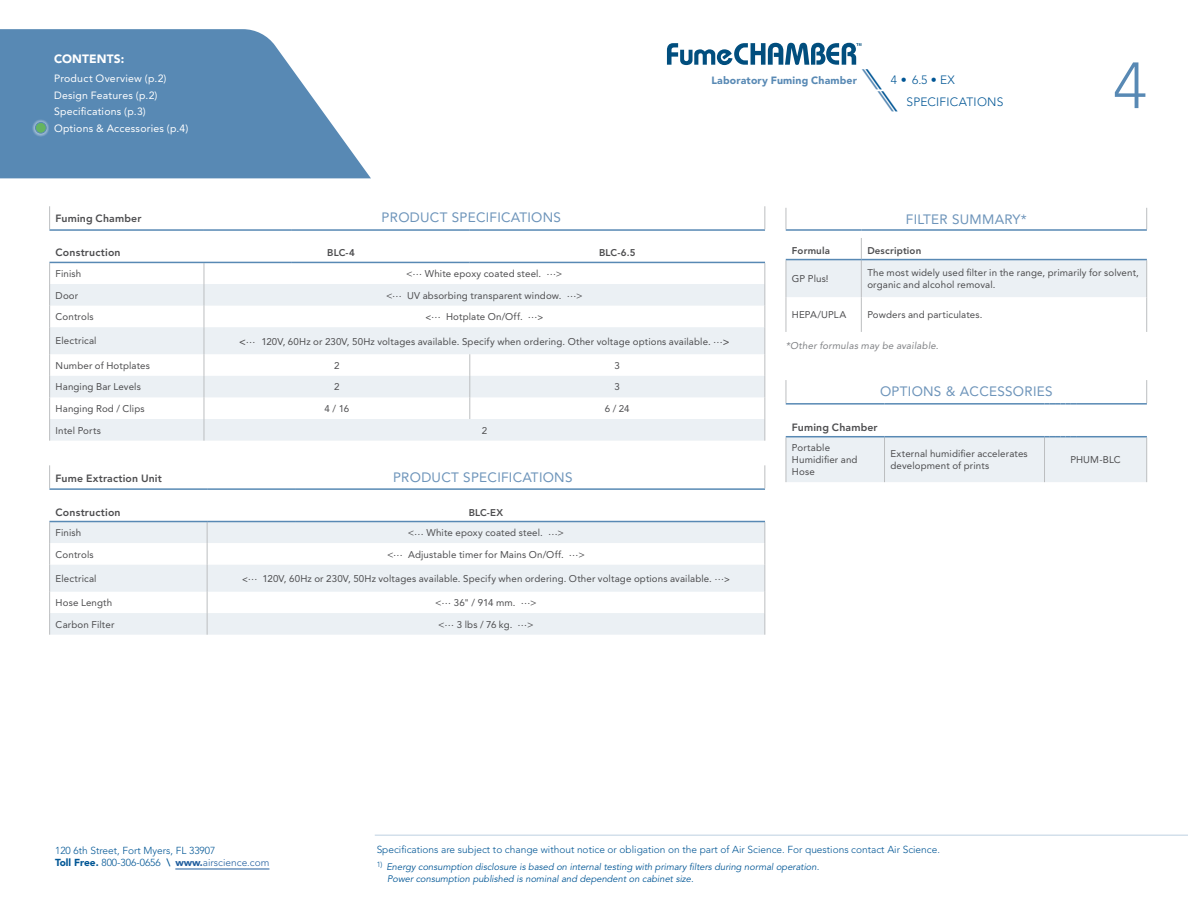
<style>
.page{position:relative;width:1188px;height:918px;background:#fff}
.page>*{position:absolute;margin:0;border:0;box-sizing:border-box;transform-origin:0 0}
.t1{font:300 64.5px "Avenir LT Std";color:#5889b4}
.t2{font:13.5px "Avenir LT Std";letter-spacing:.02em;color:#6d94ba}
.t3{font:300 12px "Avenir LT Std";letter-spacing:.02em;color:#005695}
.t4{font:900 12px "Avenir LT Std";letter-spacing:.01em;color:#fff}
.t5{font:10.5px/16.5px "Avenir LT Std";letter-spacing:.02em;color:#fff}
.t6{font:800 10.5px "Avenir LT Std";letter-spacing:.015em;color:#4d4d4f}
.t7{font:900 10.5px "Avenir LT Std";letter-spacing:.015em;color:#5889b4}
.t8{font:300 10.2px/12px "Avenir LT Std";color:#005695}
.t9{font:9.75px/12px "Avenir LT Std";letter-spacing:.015em;color:#4d4d4f}
.t10{font:800 9.75px "Avenir LT Std";letter-spacing:.015em;color:#4d4d4f}
.t11{font:italic 9.75px "Avenir LT Std";letter-spacing:.02em;color:#808285}
.t12{font:italic 9.3px/12px "Avenir LT Std";color:#005695}
.s1{font-family:"ITC Avant Garde Std";font-weight:400;font-style:italic;font-size:24px;color:#5889b4}
.s2{font-family:"ITC Avant Garde Std";font-weight:400;font-style:italic;font-size:24px}
.s3{font-family:"Bauhaus Std";font-weight:500}
.s4{font-family:"Bauhaus Std";font-weight:500;font-size:11.25px}
.s5{font-weight:900}
.s6{font-weight:800}
.s7{font-weight:900;color:#215e9e}
.s8{color:#215e9e}
</style>
<div class="page">
<svg style="left:0;top:29px;width:371px;height:149px;background:#709abf"></svg>
<hr style="left:175px;top:869px;width:94px;height:1px;background:#215e9e">
<hr style="left:375px;top:835px;width:813px;height:1px;background:#5889b4">
<svg style="left:32px;top:119px;width:17px;height:17px"></svg>
<div style="left:35px;top:122px;width:11px;height:11px;background:#65b460;border-radius:50%"></div>
<div style="left:35px;top:122px;width:11px;height:11px;border:1px solid #5889b4;border-radius:50%"></div>
<svg style="left:49px;top:465px;width:1px;height:23px"></svg>
<svg style="left:49px;top:522px;width:717px;height:113px"></svg>
<hr style="left:49px;top:488px;width:158px;height:2px;background:#5889b4">
<hr style="left:207px;top:488px;width:88px;height:2px;background:#5889b4">
<hr style="left:295px;top:488px;width:470px;height:2px;background:#5889b4">
<hr style="left:49px;top:521px;width:158px;height:1px;background:#5889b4">
<hr style="left:207px;top:521px;width:88px;height:1px;background:#5889b4">
<hr style="left:295px;top:521px;width:470px;height:1px;background:#5889b4">
<svg style="left:765px;top:465px;width:1px;height:23px"></svg>
<svg style="left:1146px;top:380px;width:1px;height:23px"></svg>
<svg style="left:786px;top:380px;width:1px;height:23px"></svg>
<hr style="left:786px;top:403px;width:99px;height:2px;background:#5889b4">
<hr style="left:885px;top:403px;width:160px;height:2px;background:#5889b4">
<svg style="left:1045px;top:403px;width:31px;height:2px"></svg>
<hr style="left:1076px;top:403px;width:71px;height:2px;background:#5889b4">
<div style="left:786px;top:436px;width:361px;height:46px;background:#ebf0f4"></div>
<hr style="left:1076px;top:436px;width:71px;height:1px;background:#5889b4">
<svg style="left:50px;top:263px;width:715px;height:21px"></svg>
<svg style="left:50px;top:284px;width:715px;height:157px;fill:#ebf0f4"></svg>
<svg style="left:470px;top:354px;width:1px;height:65px"></svg>
<svg style="left:765px;top:263px;width:1px;height:178px"></svg>
<svg style="left:49px;top:206px;width:1px;height:23px"></svg>
<svg style="left:49px;top:263px;width:1px;height:178px"></svg>
<svg style="left:204px;top:263px;width:1px;height:178px"></svg>
<hr style="left:49px;top:229px;width:155px;height:2px;background:#5889b4">
<hr style="left:204px;top:229px;width:88px;height:2px;background:#5889b4">
<hr style="left:292px;top:229px;width:178px;height:2px;background:#5889b4">
<hr style="left:470px;top:229px;width:295px;height:2px;background:#5889b4">
<hr style="left:49px;top:262px;width:155px;height:1px;background:#5889b4">
<hr style="left:204px;top:262px;width:88px;height:1px;background:#5889b4">
<hr style="left:292px;top:262px;width:178px;height:1px;background:#5889b4">
<hr style="left:470px;top:262px;width:295px;height:1px;background:#5889b4">
<svg style="left:765px;top:206px;width:1px;height:23px"></svg>
<svg style="left:1146px;top:208px;width:1px;height:21px"></svg>
<svg style="left:786px;top:238px;width:361px;height:93px"></svg>
<svg style="left:786px;top:208px;width:1px;height:21px"></svg>
<hr style="left:786px;top:260px;width:1px;height:37px;background:#bcbec0">
<hr style="left:1146px;top:260px;width:1px;height:37px;background:#bcbec0">
<hr style="left:786px;top:297px;width:1px;height:35px;background:#bcbec0">
<hr style="left:1146px;top:297px;width:1px;height:35px;background:#bcbec0">
<hr style="left:861px;top:260px;width:1px;height:37px;background:#bcbec0">
<hr style="left:861px;top:297px;width:1px;height:35px;background:#bcbec0">
<hr style="left:786px;top:259px;width:75px;height:1px;background:#5889b4">
<hr style="left:861px;top:259px;width:286px;height:1px;background:#5889b4">
<hr style="left:786px;top:229px;width:75px;height:2px;background:#5889b4">
<hr style="left:861px;top:229px;width:286px;height:2px;background:#5889b4">
<svg style="left:667px;top:43px;width:194px;height:22px"></svg>
<p class="t4" style="left:54px;top:51px;width:72px">CONTENTS:</p>
<p class="t5" style="left:54px;top:70px;width:136px">Product Overview (p.2)<br>Design Features (p.2)<br>Specifications (p.3)<br>Options &amp; Accessories (p.4)</p>
<p class="t7" style="left:711px;top:74px;width:147px">Laboratory Fuming Chamber</p>
<p class="t3" style="left:866px;top:73px;width:90px"><span class="s1">\</span><span class="s2">\</span>4 • 6.5 • EX</p>
<p class="t3" style="left:882px;top:95px;width:123px"><span class="s1">\</span><span class="s2">\</span>SPECIFICATIONS</p>
<h1 class="t1" style="left:1113px;top:48px;width:35px">4</h1>
<p class="t6" style="left:56px;top:213px;width:87px">Fuming Chamber</p>
<h2 class="t2" style="left:382px;top:210px;width:181px">PRODUCT SPECIFICATIONS</h2>
<p class="t6" style="left:56px;top:247px;width:66px">Construction</p>
<p class="t10" style="left:327px;top:247px;width:29px">BLC-4</p>
<p class="t10" style="left:599px;top:247px;width:38px">BLC-6.5</p>
<p class="t9" style="left:56px;top:268px;width:27px">Finish</p>
<p class="t9" style="left:406px;top:268px;width:158px">&lt;… White epoxy coated steel. …&gt;</p>
<p class="t9" style="left:56px;top:289px;width:24px">Door</p>
<p class="t9" style="left:386px;top:289px;width:198px">&lt;… UV absorbing transparent window. …&gt;</p>
<p class="t9" style="left:56px;top:311px;width:40px">Controls</p>
<p class="t9" style="left:426px;top:311px;width:119px"><span class="s3">&lt;</span>… Hotplate On/Off. …<span class="s3">&gt;</span></p>
<p class="t9" style="left:56px;top:335px;width:43px">Electrical</p>
<p class="t9" style="left:239px;top:335px;width:492px"><span class="s4">&lt;</span>… 120V, 60Hz or 230V, 50Hz voltages available. Specify when ordering. Other voltage options available. …<span class="s4">&gt;</span></p>
<p class="t9" style="left:56px;top:359px;width:96px">Number of Hotplates</p>
<p class="t9" style="left:334px;top:359px;width:7px">2</p>
<p class="t9" style="left:615px;top:359px;width:7px">3</p>
<p class="t9" style="left:56px;top:381px;width:87px">Hanging Bar Levels</p>
<p class="t9" style="left:334px;top:381px;width:7px">2</p>
<p class="t9" style="left:615px;top:381px;width:7px">3</p>
<p class="t9" style="left:56px;top:403px;width:91px">Hanging Rod / Clips</p>
<p class="t9" style="left:325px;top:403px;width:26px">4 / 16</p>
<p class="t9" style="left:605px;top:403px;width:26px">6 / 24</p>
<p class="t9" style="left:56px;top:424px;width:47px">Intel Ports</p>
<p class="t9" style="left:482px;top:424px;width:7px">2</p>
<p class="t6" style="left:56px;top:472px;width:108px">Fume Extraction Unit</p>
<h2 class="t2" style="left:393px;top:469px;width:181px">PRODUCT SPECIFICATIONS</h2>
<p class="t6" style="left:56px;top:506px;width:66px">Construction</p>
<p class="t10" style="left:469px;top:506px;width:36px">BLC-EX</p>
<p class="t9" style="left:56px;top:527px;width:27px">Finish</p>
<p class="t9" style="left:408px;top:527px;width:158px">&lt;… White epoxy coated steel. …&gt;</p>
<p class="t9" style="left:56px;top:548px;width:40px">Controls</p>
<p class="t9" style="left:387px;top:548px;width:199px">&lt;… Adjustable timer for Mains On/Off. …&gt;</p>
<p class="t9" style="left:56px;top:573px;width:43px">Electrical</p>
<p class="t9" style="left:242px;top:573px;width:489px"><span class="s3">&lt;</span>… 120V, 60Hz or 230V, 50Hz voltages available. Specify when ordering. Other voltage options available. …<span class="s3">&gt;</span></p>
<p class="t9" style="left:56px;top:597px;width:58px">Hose Length</p>
<p class="t9" style="left:435px;top:597px;width:103px">&lt;… 36" / 914 mm. …&gt;</p>
<p class="t9" style="left:56px;top:618px;width:60px">Carbon Filter</p>
<p class="t9" style="left:438px;top:618px;width:97px">&lt;… 3 lbs / 76 kg. …&gt;</p>
<h2 class="t2" style="left:906px;top:211px;width:122px">FILTER SUMMARY*</h2>
<p class="t10" style="left:792px;top:244px;width:40px">Formula</p>
<p class="t10" style="left:867px;top:244px;width:55px">Description</p>
<p class="t9" style="left:792px;top:273px;width:38px">GP Plus!</p>
<p class="t9" style="left:867px;top:267px;width:273px">The most widely used filter in the range, primarily for solvent, organic and alcohol removal.</p>
<p class="t9" style="left:792px;top:309px;width:56px">HEPA/UPLA</p>
<p class="t9" style="left:867px;top:309px;width:117px">Powders and particulates.</p>
<p class="t11" style="left:786px;top:340px;width:154px">*Other formulas may be available.</p>
<h2 class="t2" style="left:880px;top:384px;width:174px">OPTIONS &amp; ACCESSORIES</h2>
<p class="t6" style="left:792px;top:421px;width:87px">Fuming Chamber</p>
<p class="t9" style="left:792px;top:442px;width:67px">Portable<br>Humidifier and<br>Hose</p>
<p class="t9" style="left:891px;top:448px;width:139px">External humidifier accelerates development of prints</p>
<p class="t9" style="left:1070px;top:454px;width:52px">PHUM-BLC</p>
<p class="t8" style="left:55px;top:845px;width:216px">120 6th Street, Fort Myers, FL 33907<br><span class="s5">Toll Free.</span> 800-306-0656 <span class="s6">\</span> <span class="s7">www.</span><span class="s8">airscience.com</span></p>
<p class="t8" style="left:377px;top:844px;width:565px">Specifications are subject to change without notice or obligation on the part of Air Science. For questions contact Air Science.</p>
<p class="t12" style="left:387px;top:861px;width:434px;text-indent:-10px"><sup>1)</sup> Energy consumption disclosure is based on internal testing with primary filters during normal operation.<br>Power consumption published is nominal and dependent on cabinet size.</p>
</div>
